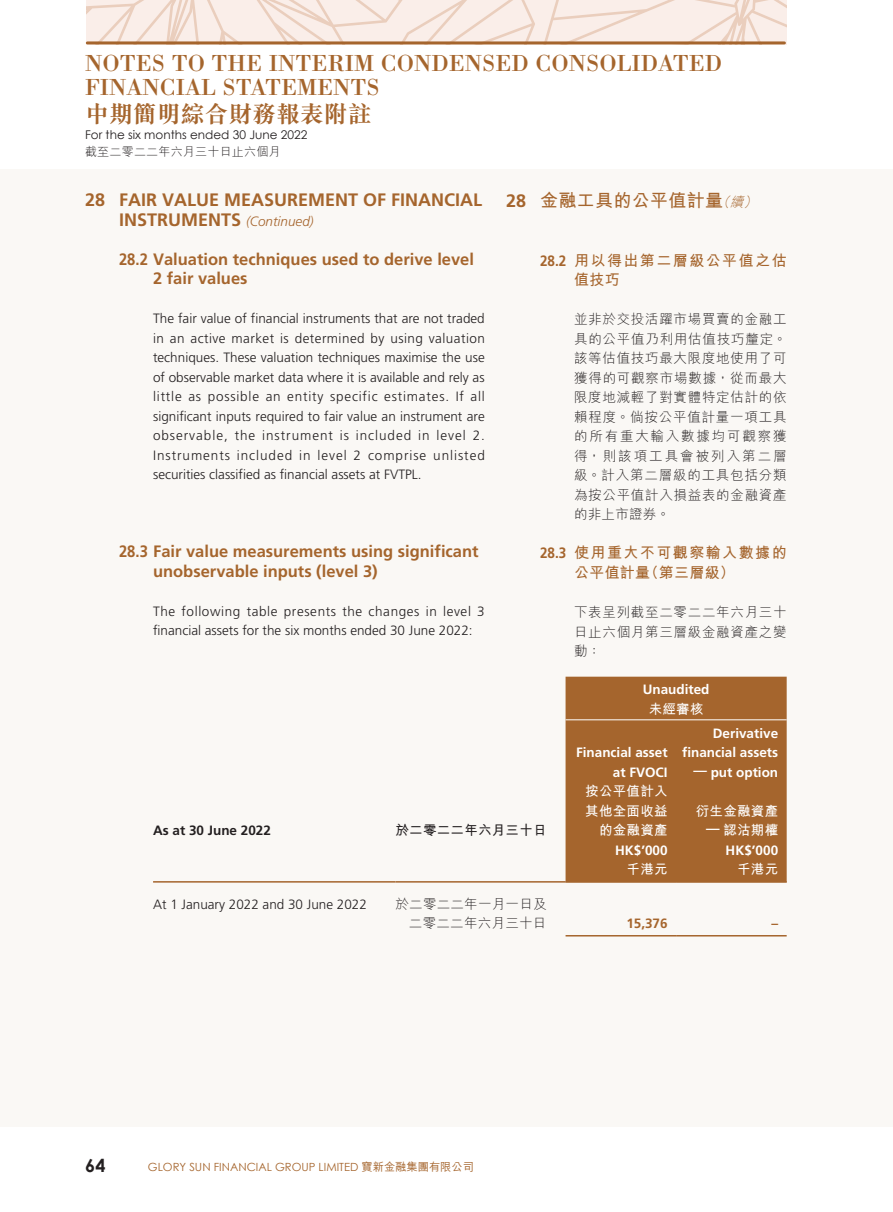
<style>
.page{position:relative;width:893px;height:1212px;background:#fff}
.page>*{position:absolute;margin:0;border:0;box-sizing:border-box;transform-origin:0 0}
.t1{font:24px/24px "Bodoni Std";color:#a5652d}
.t2{font:700 24px "M Sung HK";letter-spacing:-.005em;color:#a5652d}
.t3{font:700 18px/19.5px "Frutiger LT Std";color:#a5652d}
.t4{font:700 18px "M Hei HK";letter-spacing:.02em;color:#a5652d}
.t5{font:700 18px "Century Gothic";color:#231f20}
.t6{font:700 16.5px/19.5px "Frutiger LT Std";color:#a5652d;scale:.9 1}
.t7{font:700 15px/19.5px "M Hei HK";letter-spacing:.1em;color:#a5652d}
.t8{font:300 13.5px/19.5px "Frutiger LT Std";color:#231f20;text-align:justify}
.t9{font:300 13.5px/19.5px "M Hei HK";letter-spacing:.055em;color:#231f20;text-align:justify}
.t10{font:700 13.5px/19.5px "Frutiger LT Std";color:#fff;text-align:right}
.t11{font:700 13.5px/19.5px "M Hei HK";letter-spacing:.02em;color:#fff;text-align:right}
.t12{font:300 13.5px/19.5px "M Hei HK";letter-spacing:.02em;color:#231f20;text-align:right}
.t13{font:700 13.5px "Frutiger LT Std";color:#231f20}
.t14{font:700 13.5px "M Hei HK";letter-spacing:.02em;color:#231f20}
.t15{font:700 13.5px "Frutiger LT Std";color:#a5652d}
.t16{font:12px "Century Gothic";color:#231f20}
.t17{font:300 12px "M Hei HK";letter-spacing:.02em;color:#231f20}
.t18{font:11.25px "Century Gothic";color:#a5652d}
.s1{font-family:"Frutiger LT Std"}
.s2{font-weight:300;font-style:italic;font-size:13.5px}
.s3{font-family:"M Hei HK";font-weight:500}
</style>
<div class="page">
<div style="left:0;top:170px;width:893px;height:957px;background:#faf8f5"></div>
<svg style="left:86px;top:0;width:701px;height:45px;background:#f6e7e0"></svg>
<hr style="left:87px;top:41px;width:697px;height:3px;background:#a5652d">
<div style="left:566px;top:677px;width:221px;height:204px;background:#a5652d"></div>
<svg style="left:566px;top:882px;width:221px;height:1px"></svg>
<hr style="left:566px;top:719px;width:221px;height:1px;background:#fff">
<hr style="left:153px;top:881px;width:242px;height:1px;background:#a5652d">
<hr style="left:395px;top:881px;width:171px;height:1px;background:#a5652d">
<hr style="left:566px;top:881px;width:110px;height:1px;background:#a5652d">
<hr style="left:676px;top:881px;width:111px;height:1px;background:#a5652d">
<hr style="left:566px;top:935px;width:110px;height:1px;background:#a5652d">
<hr style="left:676px;top:935px;width:111px;height:1px;background:#a5652d">
<h1 class="t1" style="left:85px;top:51px;width:639px">NOTES TO THE INTERIM CONDENSED CONSOLIDATED<br>FINANCIAL STATEMENTS</h1>
<h1 class="t2" style="left:85px;top:102px;width:288px">中期簡明綜合財務報表附註</h1>
<p class="t16" style="left:85px;top:126px;width:224px">For the six months ended 30 June 2022</p>
<p class="t17" style="left:85px;top:145px;width:197px">截至二零二二年六月三十日止六個月</p>
<h2 class="t4" style="left:506px;top:188px;width:255px"><span class="s1">28</span> 金融工具的公平值計量<span class="s2">（續）</span></h2>
<h2 class="t3" style="left:119px;top:190px;width:365px;text-indent:-34px">28 FAIR VALUE MEASUREMENT OF FINANCIAL<br>INSTRUMENTS <span class="s2">(Continued)</span></h2>
<p class="t6" style="left:153px;top:249px;width:358px;text-indent:-34px">28.2 Valuation techniques used to derive level<br>2 fair values</p>
<p class="t8" style="left:153px;top:309px;width:333px">The fair value of financial instruments that are not traded in an active market is determined by using valuation techniques. These valuation techniques maximise the use of observable market data where it is available and rely as little as possible an entity specific estimates. If all significant inputs required to fair value an instrument are observable, the instrument is included in level 2.<br>Instruments included in level 2 comprise unlisted securities classified as financial assets at FVTPL.</p>
<p class="t7" style="left:574px;top:249px;width:214px;text-indent:-34px"><span class="s1">28.2</span> 用以得出第二層級公平值之估值技巧</p>
<p class="t9" style="left:574px;top:310px;width:214px">並非於交投活躍市場買賣的金融工具的公平值乃利用估值技巧釐定。該等估值技巧最大限度地使用了可獲得的可觀察市場數據，從而最大限度地減輕了對實體特定估計的依賴程度。倘按公平值計量一項工具的所有重大輸入數據均可觀察獲得，則該項工具會被列入第二層級。計入第二層級的工具包括分類為按公平值計入損益表的金融資產的非上市證券。</p>
<p class="t7" style="left:574px;top:542px;width:214px;text-indent:-34px"><span class="s1">28.3</span> 使用重大不可觀察輸入數據的公平值計量（第三層級）</p>
<p class="t9" style="left:574px;top:602px;width:214px">下表呈列截至二零二二年六月三十日止六個月第三層級金融資產之變動：</p>
<p class="t6" style="left:153px;top:542px;width:363px;text-indent:-34px">28.3 Fair value measurements using significant unobservable inputs (level 3)</p>
<p class="t8" style="left:153px;top:602px;width:333px">The following table presents the changes in level 3 financial assets for the six months ended 30 June 2022:</p>
<p class="t13" style="left:153px;top:822px;width:119px">As at 30 June 2022</p>
<p class="t14" style="left:395px;top:821px;width:153px">於二零二二年六月三十日</p>
<p class="t8" style="left:153px;top:895px;width:215px">At 1 January 2022 and 30 June 2022</p>
<p class="t12" style="left:395px;top:894px;width:153px">於二零二二年一月一日及二零二二年六月三十日</p>
<p class="t10" style="left:643px;top:680px;width:68px">Unaudited</p>
<p class="t11" style="left:649px;top:698px;width:56px">未經審核</p>
<p class="t10" style="left:576px;top:743px;width:93px">Financial asset at FVOCI</p>
<p class="t10" style="left:682px;top:723px;width:98px">Derivative financial assets</p>
<p class="t10" style="left:693px;top:762px;width:86px">— put option</p>
<p class="t11" style="left:585px;top:780px;width:84px">按公平值計入其他全面收益的金融資產</p>
<p class="t11" style="left:696px;top:800px;width:84px">衍生金融資產</p>
<p class="t11" style="left:706px;top:819px;width:74px"><sup>—</sup> 認沽期權</p>
<p class="t10" style="left:615px;top:840px;width:54px">HK$’000</p>
<p class="t10" style="left:726px;top:840px;width:54px">HK$’000</p>
<p class="t11" style="left:627px;top:858px;width:43px">千港元</p>
<p class="t11" style="left:737px;top:858px;width:43px">千港元</p>
<p class="t15" style="left:626px;top:916px;width:43px">15,376</p>
<p class="t15" style="left:771px;top:916px;width:8px">–</p>
<h2 class="t5" style="left:85px;top:1152px;width:22px">64</h2>
<p class="t18" style="left:148px;top:1159px;width:328px">GLORY SUN FINANCIAL GROUP LIMITED <span class="s3">寶新金融集團有限公司</span></p>
</div>
